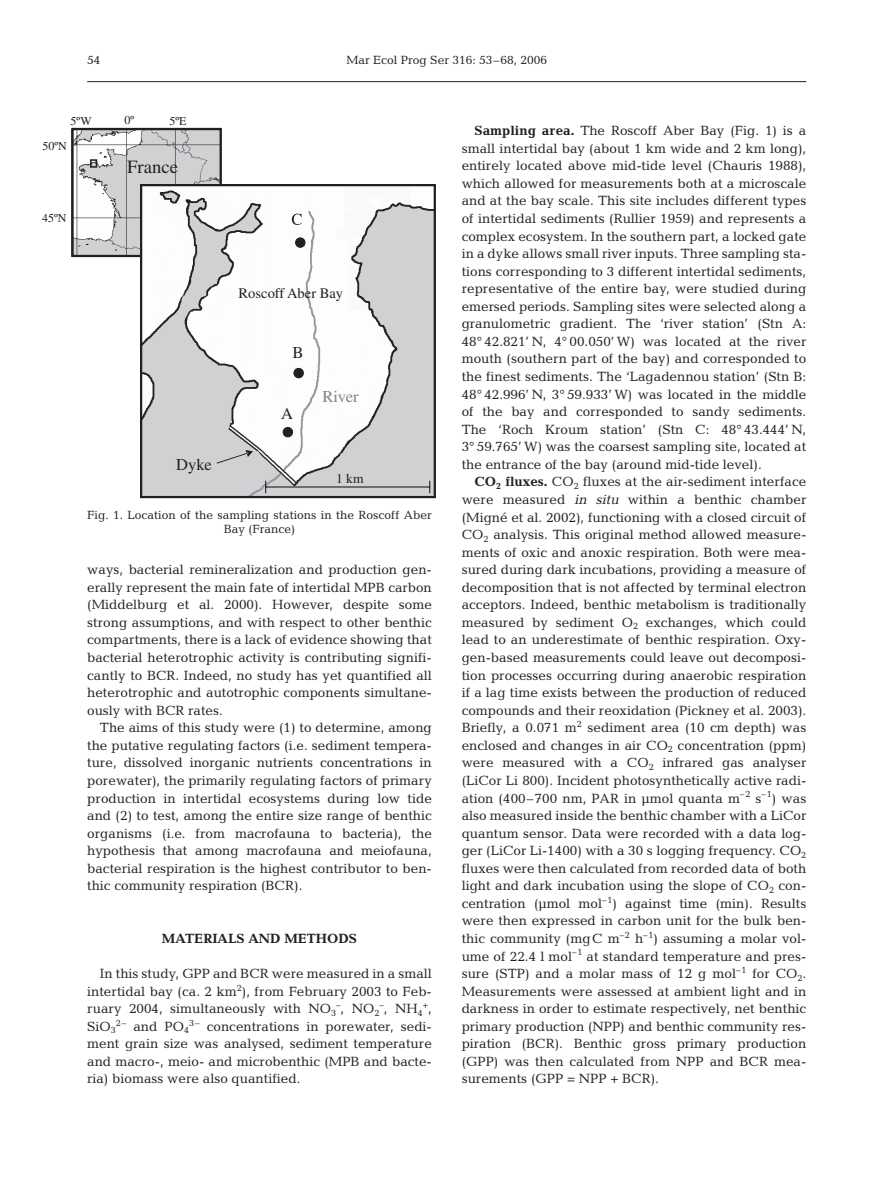
<style>
.page{position:relative;width:894px;height:1179px;background:#fff}
.page>*{position:absolute;margin:0;border:0;box-sizing:border-box;transform-origin:0 0}
.t1{font:18.6px "Times";color:#231f20}
.t2{font:16.5px "Times";color:#231f20}
.t3{font:16.5px "Times";letter-spacing:-.005em;color:#808284}
.t4{font:14.55px "Times";color:#231f20}
.t5{font:13.5px/17.5px "Candida";color:#231f20;text-align:justify}
.t6{font:700 13.5px "Candida";color:#231f20}
.t7{font:13.5px "Times";color:#231f20}
.t8{font:12px/14.4px "Candida";color:#231f20;text-align:center}
.t9{font:12px "Times";color:#231f20}
.t10{font:9px "Candida";color:#231f20}
.s1{font-size:13.5px}
.s2{font-weight:700}
.s3{font-family:"Oblique Straight Plain"}
</style>
<div class="page">
<hr style="left:87px;top:81px;width:719px;height:1px;background:#231f20">
<img style="left:74px;top:131px;width:144px;height:123px">
<div style="left:71px;top:128px;width:151px;height:129px;border:2px solid #231f20"></div>
<div style="left:90px;top:159px;width:7px;height:9px;border:2px solid #231f20"></div>
<img style="left:143px;top:187px;width:290px;height:308px">
<div style="left:140px;top:184px;width:296px;height:314px;border:2px solid #231f20"></div>
<svg style="left:292px;top:213px;width:10px;height:12px"></svg>
<svg style="left:217px;top:450px;width:36px;height:13px"></svg>
<hr style="left:265px;top:486px;width:164px;height:1px;background:#231f20">
<div style="left:295px;top:238px;width:10px;height:9px;background:#231f20;border-radius:50%"></div>
<div style="left:295px;top:237px;width:10px;height:11px;border:1px solid #231f20;border-radius:50%"></div>
<div style="left:294px;top:368px;width:9px;height:10px;background:#231f20;border-radius:50%"></div>
<div style="left:293px;top:368px;width:11px;height:10px;border:1px solid #231f20;border-radius:50%"></div>
<div style="left:283px;top:427px;width:9px;height:10px;background:#231f20;border-radius:50%"></div>
<div style="left:282px;top:427px;width:11px;height:10px;border:1px solid #231f20;border-radius:50%"></div>
<p class="t8" style="left:87px;top:54px;width:15px">54</p>
<p class="t8" style="left:346px;top:54px;width:202px">Mar Ecol Prog Ser 316: 53–68, 2006</p>
<p class="t9" style="left:71px;top:116px;width:23px">5ºW</p>
<p class="t9" style="left:124px;top:116px;width:11px">0º</p>
<p class="t9" style="left:169px;top:116px;width:19px">5ºE</p>
<p class="t9" style="left:43px;top:141px;width:26px">50ºN</p>
<p class="t9" style="left:42px;top:213px;width:26px">45ºN</p>
<h1 class="t1" style="left:127px;top:160px;width:52px">France</h1>
<p class="t4" style="left:238px;top:287px;width:106px">Roscoff Aber Bay</p>
<p class="t2" style="left:176px;top:458px;width:37px">Dyke</p>
<p class="t2" style="left:292px;top:346px;width:13px">B</p>
<p class="t2" style="left:281px;top:407px;width:13px">A</p>
<p class="t3" style="left:322px;top:390px;width:38px">River</p>
<p class="t7" style="left:336px;top:473px;width:29px">1 km</p>
<p class="t8" style="left:87px;top:509px;width:346px">Fig. 1. Location of the sampling stations in the Roscoff Aber<br>Bay (France)</p>
<p class="t5" style="left:87px;top:562px;width:346px">ways, bacterial remineralization and production gen&shy;erally represent the main fate of intertidal MPB carbon (Middelburg et al. 2000). However, despite some strong assumptions, and with respect to other benthic compartments, there is a lack of evidence showing that bacterial heterotrophic activity is contributing signifi&shy;cantly to BCR. Indeed, no study has yet quantified all heterotrophic and autotrophic components simultane&shy;ously with BCR rates.</p>
<p class="t5" style="left:87px;top:720px;width:346px;text-indent:13px">The aims of this study were (1) to determine, among the putative regulating factors (i.e. sediment tempera&shy;ture, dissolved inorganic nutrients concentrations in porewater), the primarily regulating factors of primary production in intertidal ecosystems during low tide and (2) to test, among the entire size range of benthic organisms (i.e. from macrofauna to bacteria), the hypothesis that among macrofauna and meiofauna, bacterial respiration is the highest contributor to ben&shy;thic community respiration (BCR).</p>
<p class="t6" style="left:162px;top:933px;width:197px">MATERIALS AND METHODS</p>
<p class="t5" style="left:87px;top:966px;width:346px;text-indent:13px">In this study, GPP and BCR were measured in a small intertidal bay (ca. 2 km<sup>2</sup>), from February 2003 to Feb&shy;ruary 2004, simultaneously with NO<sub>3</sub><sup>–</sup>, NO<sub>2</sub><sup>–</sup>, NH<sub>4</sub></p>
<p class="t10" style="left:422px;top:1001px;width:11px">+<span class="s1">,</span></p>
<p class="t5" style="left:87px;top:1018px;width:346px">SiO<sub>3</sub><sup>2–</sup> and PO<sub>4</sub><sup>3–</sup> concentrations in porewater, sedi&shy;ment grain size was analysed, sediment temperature and macro-, meio- and microbenthic (MPB and bacte&shy;ria) biomass were also quantified.</p>
<p class="t5" style="left:461px;top:123px;width:346px;text-indent:13px"><span class="s2">Sampling area.</span> The Roscoff Aber Bay (Fig. 1) is a small intertidal bay (about 1 km wide and 2 km long), entirely located above mid-tide level (Chauris 1988), which allowed for measurements both at a microscale and at the bay scale. This site includes different types of intertidal sediments (Rullier 1959) and represents a complex ecosystem. In the southern part, a locked gate in a dyke allows small river inputs. Three sampling sta&shy;tions corresponding to 3 different intertidal sediments, representative of the entire bay, were studied during emersed periods. Sampling sites were selected along a granulometric gradient. The ‘river station’ (Stn A:<br>48° 42.821’ N, 4° 00.050’ W) was located at the river mouth (southern part of the bay) and corresponded to the finest sediments. The ‘Lagadennou station’ (Stn B:<br>48° 42.996’ N, 3° 59.933’ W) was located in the middle of the bay and corresponded to sandy sediments.<br>The ‘Roch Kroum station’ (Stn C: 48° 43.444’ N, 3° 59.765’ W) was the coarsest sampling site, located at the entrance of the bay (around mid-tide level).</p>
<p class="t5" style="left:461px;top:474px;width:346px;text-indent:13px"><span class="s2">CO</span><sub>2</sub> <span class="s2">fluxes.</span> CO<sub>2</sub> fluxes at the air-sediment interface were measured <span class="s3">in situ</span> within a benthic chamber (Migné et al. 2002), functioning with a closed circuit of CO<sub>2</sub> analysis. This original method allowed measure&shy;ments of oxic and anoxic respiration. Both were mea&shy;sured during dark incubations, providing a measure of decomposition that is not affected by terminal electron acceptors. Indeed, benthic metabolism is traditionally measured by sediment O<sub>2</sub> exchanges, which could lead to an underestimate of benthic respiration. Oxy&shy;gen-based measurements could leave out decomposi&shy;tion processes occurring during anaerobic respiration if a lag time exists between the production of reduced compounds and their reoxidation (Pickney et al. 2003).<br>Briefly, a 0.071 m<sup>2</sup> sediment area (10 cm depth) was enclosed and changes in air CO<sub>2</sub> concentration (ppm) were measured with a CO<sub>2</sub> infrared gas analyser (LiCor Li 800). Incident photosynthetically active radi&shy;ation (400–700 nm, PAR in μmol quanta m<sup>–2</sup> s<sup>–1</sup>) was also measured inside the benthic chamber with a LiCor quantum sensor. Data were recorded with a data log&shy;ger (LiCor Li-1400) with a 30 s logging frequency. CO<sub>2 </sub>fluxes were then calculated from recorded data of both light and dark incubation using the slope of CO<sub>2</sub> con&shy;centration (μmol mol<sup>–1</sup>) against time (min). Results were then expressed in carbon unit for the bulk ben&shy;thic community (mgC m<sup>–2</sup> h<sup>–1</sup>) assuming a molar vol&shy;ume of 22.4 l mol<sup>–1</sup> at standard temperature and pres&shy;sure (STP) and a molar mass of 12 g mol<sup>–1</sup> for CO<sub>2</sub>.<br>Measurements were assessed at ambient light and in darkness in order to estimate respectively, net benthic primary production (NPP) and benthic community res&shy;piration (BCR). Benthic gross primary production (GPP) was then calculated from NPP and BCR mea&shy;surements (GPP = NPP + BCR).</p>
</div>
